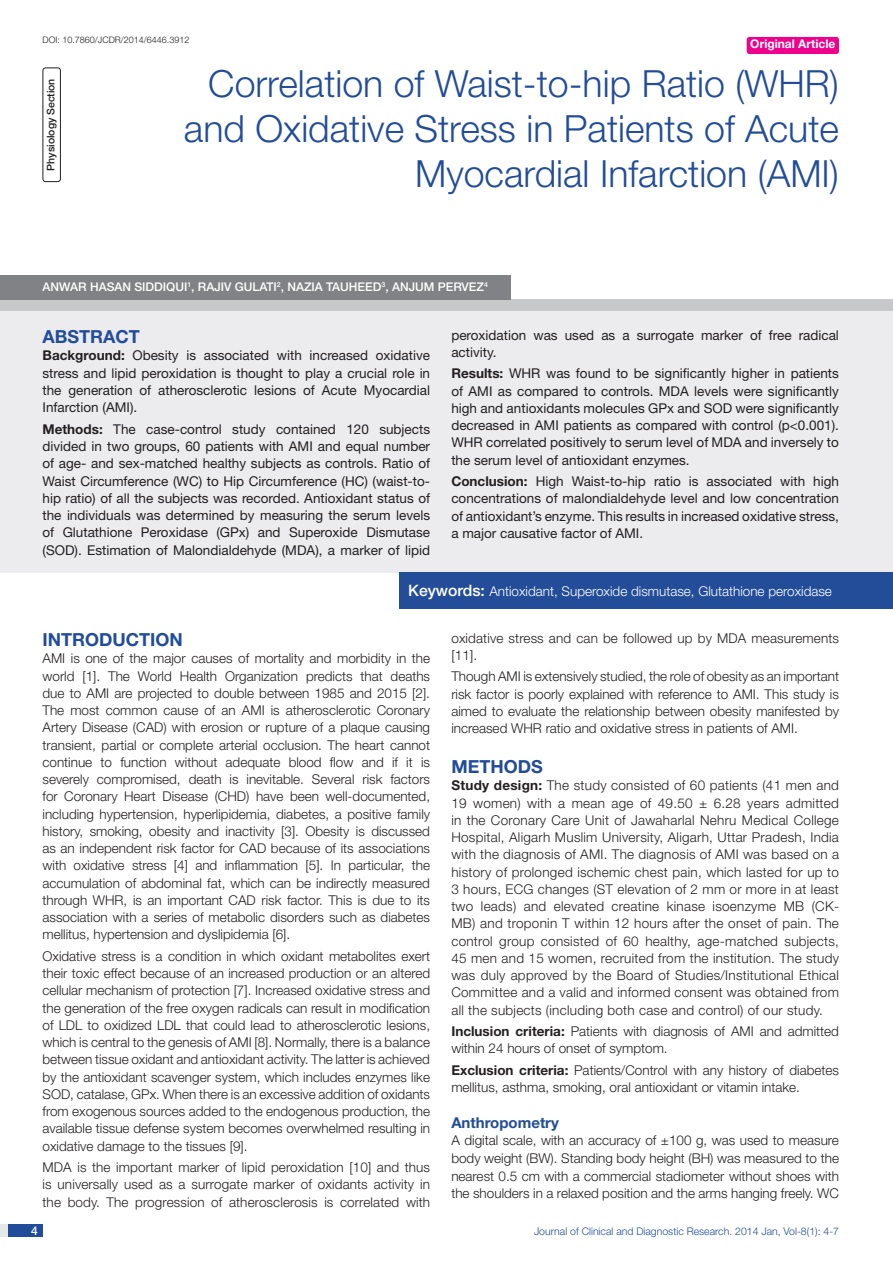
<style>
.page{position:relative;width:893px;height:1263px;background:#fff}
.page>*{position:absolute;margin:0;border:0;box-sizing:border-box;transform-origin:0 0}
.t1{font:300 37.5px/45px "Helvetica Neue";color:#214c99;text-align:right}
.Level_1{font:700 18px "Helvetica Neue";color:#214c99}
.Abstract_head{font:700 18px "Helvetica Neue";color:#214c99}
.Level_2{font:700 15px "Helvetica Neue";color:#214c99}
.Body_text{font:300 13.5px/17.2px "Helvetica Neue";color:#231f20;text-align:justify}
.Abstract_text{font:13.5px/17.2px "Helvetica Neue";color:#231f20;text-align:justify}
.t2{font:300 13.5px "Helvetica Neue";color:#fff}
.Author{font:500 12px "Helvetica Neue";color:#fff}
.t3{font:700 12px "Helvetica Neue";color:#fff}
.t4{font:300 10.5px "Helvetica Neue";color:#214c99}
.con_particulars{font:500 10.5px "Helvetica Neue";color:#231f20}
.DOI{font:300 9px "Helvetica Neue";color:#231f20}
.s1{color:#244d99}
.s2{font-weight:700}
.s3{font-weight:500;font-size:15.75px}
</style>
<div class="page">
<div style="left:0;top:1224px;width:43px;height:13px;background:#e6e7e9"></div>
<div style="left:8px;top:1224px;width:35px;height:13px;background:#214c99"></div>
<div style="left:747px;top:37px;width:92px;height:17px;background:#ed028c;border-radius:3px"></div>
<div style="left:0;top:299px;width:893px;height:12px;background:#c7c8ca"></div>
<div style="left:43px;top:68px;width:18px;height:114px;border:1px solid #231f20;border-radius:3px"></div>
<div style="left:0;top:275px;width:510px;height:24px;background:#808285"></div>
<div style="left:0;top:311px;width:893px;height:262px;background:#ececee"></div>
<div style="left:400px;top:572px;width:493px;height:37px;background:#244d99"></div>
<p class="DOI" style="left:43px;top:35px;width:148px">DOI: 10.7860/JCDR/2014/6446.3912</p>
<p class="t3" style="left:750px;top:37px;width:87px">Original Article</p>
<p class="t1" style="left:184px;top:60px;width:656px">Correlation of Waist-to-hip Ratio (WHR) and Oxidative Stress in Patients of Acute<br>Myocardial Infarction (AMI)</p>
<p class="con_particulars" style="left:44px;top:171px;width:94px;rotate:-90deg">PHYSIOLOGY SECTION</p>
<p class="Author" style="left:43px;top:280px;width:66px">ANWAR HASA</p>
<p class="Author" style="left:122px;top:280px;width:286px">N SIDDIQUI<sup>1</sup>, RAJIV GULATI<sup>2</sup>, NAZIA TAUHEED<sup>3</sup>, ANJU</p>
<p class="Author" style="left:424px;top:280px;width:66px">M PERVEZ<sup>4</sup></p>
<p class="Abstract_head" style="left:43px;top:326px;width:99px">ABST<span class="s1">RAC</span>T</p>
<p class="Abstract_text" style="left:43px;top:347px;width:389px"><span class="s2">Background:</span> Obesity is associated with increased oxidative stress and lipid peroxidation is thought to play a crucial role in the generation of atherosclerotic lesions of Acute Myocardial Infarction (AMI).</p>
<p class="Abstract_text" style="left:43px;top:420px;width:389px"><span class="s2">Methods:</span> The case-control study contained 120 subjects divided in two groups, 60 patients with AMI and equal number of age- and sex-matched healthy subjects as controls. Ratio of Waist Circumference (WC) to Hip Circumference (HC) (waist-to&shy;hip ratio) of all the subjects was recorded. Antioxidant status of the individuals was determined by measuring the serum levels of Glutathione Peroxidase (GPx) and Superoxide Dismutase (SOD). Estimation of Malondialdehyde (MDA), a marker of lipid</p>
<p class="Abstract_text" style="left:451px;top:326px;width:389px">peroxidation was used as a surrogate marker of free radical activity.</p>
<p class="Abstract_text" style="left:451px;top:365px;width:389px"><span class="s2">Results:</span> WHR was found to be significantly higher in patients of AMI as compared to controls. MDA levels were significantly high and antioxidants molecules GPx and SOD were significantly decreased in AMI patients as compared with control (p&lt;0.001).<br>WHR correlated positively to serum level of MDA and inversely to the serum level of antioxidant enzymes.</p>
<p class="Abstract_text" style="left:451px;top:473px;width:389px"><span class="s2">Conclusion:</span> High Waist-to-hip ratio is associated with high concentrations of malondialdehyde level and low concentration of antioxidant’s enzyme. This results in increased oxidative stress, a major causative factor of AMI.</p>
<p class="t2" style="left:408px;top:583px;width:425px"><span class="s3">KEYWORDS:</span> Antioxidant, Superoxide dismutase, Glutathione peroxidase</p>
<p class="Level_1" style="left:43px;top:628px;width:33px">Intro</p>
<p class="Level_1" style="left:99px;top:628px;width:39px">ductio</p>
<p class="Level_1" style="left:169px;top:628px;width:15px">n</p>
<p class="Body_text" style="left:43px;top:649px;width:389px">AMI is one of the major causes of mortality and morbidity in the world [1]. The World Health Organization predicts that deaths due to AMI are projected to double between 1985 and 2015 [2].<br>The most common cause of an AMI is atherosclerotic Coronary Artery Disease (CAD) with erosion or rupture of a plaque causing transient, partial or complete arterial occlusion. The heart cannot continue to function without adequate blood flow and if it is severely compromised, death is inevitable. Several risk factors for Coronary Heart Disease (CHD) have been well-documented, including hypertension, hyperlipidemia, diabetes, a positive family history, smoking, obesity and inactivity [3]. Obesity is discussed as an independent risk factor for CAD because of its associations with oxidative stress [4] and inflammation [5]. In particular, the accumulation of abdominal fat, which can be indirectly measured through WHR, is an important CAD risk factor. This is due to its association with a series of metabolic disorders such as diabetes mellitus, hypertension and dyslipidemia [6].</p>
<p class="Body_text" style="left:43px;top:947px;width:389px">Oxidative stress is a condition in which oxidant metabolites exert their toxic effect because of an increased production or an altered cellular mechanism of protection [7]. Increased oxidative stress and the generation of the free oxygen radicals can result in modification of LDL to oxidized LDL that could lead to atherosclerotic lesions, which is central to the genesis of AMI [8]. Normally, there is a balance between tissue oxidant and antioxidant activity. The latter is achieved by the antioxidant scavenger system, which includes enzymes like SOD, catalase, GPx. When there is an excessive addition of oxidants from exogenous sources added to the endogenous production, the available tissue defense system becomes overwhelmed resulting in oxidative damage to the tissues [9].</p>
<p class="Body_text" style="left:43px;top:1158px;width:389px">MDA is the important marker of lipid peroxidation [10] and thus is universally used as a surrogate marker of oxidants activity in the body. The progression of atherosclerosis is correlated with</p>
<p class="Body_text" style="left:451px;top:629px;width:389px">oxidative stress and can be followed up by MDA measurements [11].</p>
<p class="Body_text" style="left:451px;top:667px;width:389px">Though AMI is extensively studied, the role of obesity as an important risk factor is poorly explained with reference to AMI. This study is aimed to evaluate the relationship between obesity manifested by increased WHR ratio and oxidative stress in patients of AMI.</p>
<p class="Level_1" style="left:451px;top:755px;width:91px">Methods</p>
<p class="Body_text" style="left:451px;top:777px;width:389px"><span class="s2">Study design:</span> The study consisted of 60 patients (41 men and 19 women) with a mean age of 49.50 ± 6.28 years admitted in the Coronary Care Unit of Jawaharlal Nehru Medical College Hospital, Aligarh Muslim University, Aligarh, Uttar Pradesh, India with the diagnosis of AMI. The diagnosis of AMI was based on a history of prolonged ischemic chest pain, which lasted for up to 3 hours, ECG changes (ST elevation of 2 mm or more in at least two leads) and elevated creatine kinase isoenzyme MB (CK-MB) and troponin T within 12 hours after the onset of pain. The control group consisted of 60 healthy, age-matched subjects, 45 men and 15 women, recruited from the institution. The study was duly approved by the Board of Studies/Institutional Ethical Committee and a valid and informed consent was obtained from all the subjects (including both case and control) of our study.</p>
<p class="Body_text" style="left:451px;top:1022px;width:389px"><span class="s2">Inclusion criteria:</span> Patients with diagnosis of AMI and admitted within 24 hours of onset of symptom.</p>
<p class="Body_text" style="left:451px;top:1061px;width:389px"><span class="s2">Exclusion criteria:</span> Patients/Control with any history of diabetes mellitus, asthma, smoking, oral antioxidant or vitamin intake.</p>
<p class="Level_2" style="left:451px;top:1113px;width:109px">Anthropometry</p>
<p class="Body_text" style="left:451px;top:1131px;width:389px">A digital scale, with an accuracy of ±100 g, was used to measure body weight (BW). Standing body height (BH) was measured to the nearest 0.5 cm with a commercial stadiometer without shoes with the shoulders in a relaxed position and the arms hanging freely. WC</p>
<p class="Author" style="left:31px;top:1223px;width:8px">4</p>
<p class="t4" style="left:534px;top:1225px;width:307px">Journal of Clinical and Diagnostic Research. 2014 Jan, Vol-8(1): 4-7</p>
</div>
